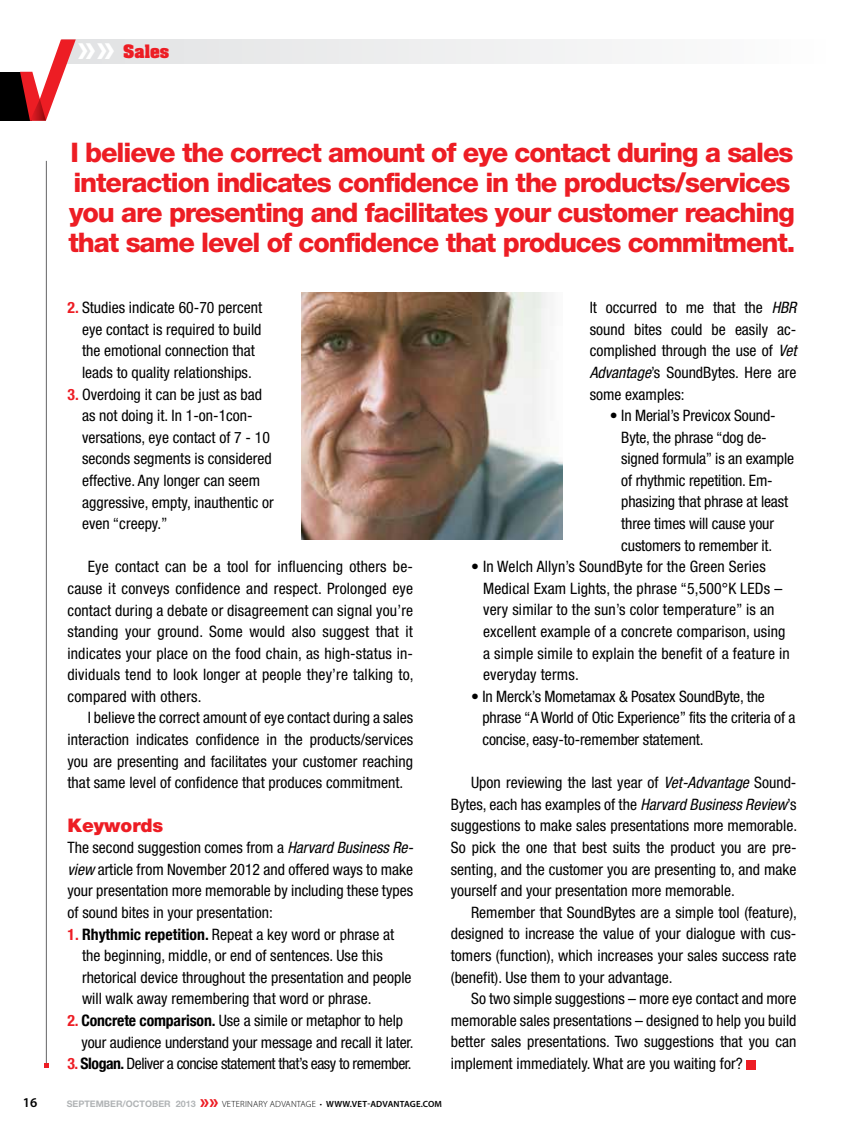
<style>
.page{position:relative;width:864px;height:1134px;background:#fff}
.page>*{position:absolute;margin:0;border:0;box-sizing:border-box;transform-origin:0 0}
.t1{font:800 27px/30px "Helvetica Neue";letter-spacing:-.04em;color:#ed1d24}
.t2{font:900 18.75px "Helvetica Neue";color:#ed1d24}
.t3{font:condensed 15.75px/21.6px "Helvetica Neue";color:#000}
.t4{font:condensed 15.75px "Helvetica Neue";letter-spacing:-.03em;color:#000}
.t5{font:700 15.75px "Aachen";color:#ed1d24}
.t6{font:600 13.5px "Myriad Pro";color:#000}
.t7{font:700 9px "Helvetica Neue";color:#b1b4b6}
.s1{font-family:"Interstate";font-size:30px;color:#fff}
.s2{font-weight:700;color:#ed1d24}
.s3{font-style:italic}
.s4{font-weight:700}
.s5{font-family:"Interstate";font-size:15px;color:#ed1d24}
.s6{font-family:"Myriad Pro";font-weight:300;color:#000}
.s7{font-family:"Myriad Pro";font-weight:600;color:#000}
</style>
<div class="page">
<div style="left:62px;top:39px;width:802px;height:25px;background:linear-gradient(to right,#e1e2e3,#fefefe)"></div>
<div style="left:0;top:72px;width:32px;height:49px;background:#000"></div>
<hr style="left:46px;top:161px;width:1px;height:905px;background:#636466">
<svg style="left:44px;top:1064px;width:4px;height:4px"></svg>
<svg style="left:20px;top:39px;width:56px;height:82px"></svg>
<div style="left:746px;top:1060px;width:10px;height:9px;background:#ed1d24"></div>
<img style="left:301px;top:293px;width:262px;height:247px">
<img style="left:863px;top:39px;width:1px;height:25px">
<p class="t5" style="left:77px;top:40px;width:94px"><span class="s1">»»</span> Sales</p>
<h1 class="t1" style="left:69px;top:137px;width:728px">I believe the correct amount of eye contact during a sales interaction indicates confidence in the products/services you are presenting and facilitates your customer reaching that same level of confidence that produces commitment.</h1>
<p class="t3" style="left:82px;top:297px;width:182px;text-indent:-15px"><span class="s2">2.</span> Studies indicate 60-70 percent eye contact is required to build the emotional connection that leads to quality relationships.</p>
<p class="t3" style="left:82px;top:383px;width:193px;text-indent:-15px"><span class="s2">3.</span> Overdoing it can be just as bad as not doing it. In 1-on-1con&shy;versations, eye contact of 7 - 10 seconds segments is considered effective. Any longer can seem aggressive, empty, inauthentic or even “creepy.”</p>
<p class="t3" style="left:68px;top:556px;width:348px;text-align:justify;text-indent:20px">Eye contact can be a tool for influencing others be&shy;cause it conveys confidence and respect. Prolonged eye contact during a debate or disagreement can signal you’re standing your ground. Some would also suggest that it indicates your place on the food chain, as high-status in&shy;dividuals tend to look longer at people they’re talking to, compared with others.</p>
<p class="t3" style="left:68px;top:707px;width:347px;text-align:justify;text-indent:20px">I believe the correct amount of eye contact during a sales interaction indicates confidence in the products/services you are presenting and facilitates your customer reaching that same level of confidence that produces commitment.</p>
<p class="t2" style="left:68px;top:814px;width:97px">Keywords</p>
<p class="t3" style="left:68px;top:837px;width:347px;text-align:justify">The second suggestion comes from a <span class="s3">Harvard Business Re&shy;view</span> article from November 2012 and offered ways to make your presentation more memorable by including these types of sound bites in your presentation:</p>
<p class="t3" style="left:82px;top:923px;width:331px;text-indent:-15px"><span class="s2">1.</span> <span class="s4">Rhythmic repetition.</span> Repeat a key word or phrase at the beginning, middle, or end of sentences. Use this rhetorical device throughout the presentation and people will walk away remembering that word or phrase.</p>
<p class="t3" style="left:82px;top:1009px;width:334px;text-indent:-14px"><span class="s2">2.</span> <span class="s4">Concrete comparison.</span> Use a simile or metaphor to help your audience understand your message and recall it later.</p>
<p class="t4" style="left:68px;top:1054px;width:346px"><span class="s2">3.</span> <span class="s4">Slogan.</span> Deliver a concise statement that’s easy to remember.</p>
<p class="t3" style="left:590px;top:297px;width:208px;text-align:justify">It occurred to me that the <span class="s3">HBR </span>sound bites could be easily ac&shy;complished through the use of <span class="s3">Vet Advantage</span>’s SoundBytes. Here are some examples:</p>
<p class="t3" style="left:621px;top:405px;width:174px;text-indent:-11px">• In Merial’s Previcox Sound-<br>Byte, the phrase “dog de&shy;signed formula” is an example of rhythmic repetition. Em&shy;phasizing that phrase at least three times will cause your customers to remember it.</p>
<p class="t3" style="left:483px;top:556px;width:308px;text-indent:-12px">• In Welch Allyn’s SoundByte for the Green Series Medical Exam Lights, the phrase “5,500°K LEDs – very similar to the sun’s color temperature” is an excellent example of a concrete comparison, using a simple simile to explain the benefit of a feature in everyday terms.</p>
<p class="t3" style="left:482px;top:685px;width:315px;text-indent:-11px">• In Merck’s Mometamax &amp; Posatex SoundByte, the phrase “A World of Otic Experience” fits the criteria of a concise, easy-to-remember statement.</p>
<p class="t3" style="left:451px;top:772px;width:348px;text-align:justify;text-indent:20px">Upon reviewing the last year of <span class="s3">Vet-Advantage</span> Sound-Bytes, each has examples of the <span class="s3">Harvard Business Review</span>’s suggestions to make sales presentations more memorable.<br>So pick the one that best suits the product you are pre&shy;senting, and the customer you are presenting to, and make yourself and your presentation more memorable.</p>
<p class="t3" style="left:451px;top:901px;width:348px;text-align:justify;text-indent:20px">Remember that SoundBytes are a simple tool (feature), designed to increase the value of your dialogue with cus&shy;tomers (function), which increases your sales success rate (benefit). Use them to your advantage.</p>
<p class="t3" style="left:451px;top:988px;width:347px;text-align:justify;text-indent:20px">So two simple suggestions – more eye contact and more memorable sales presentations – designed to help you build better sales presentations. Two suggestions that you can implement immediately. What are you waiting for?</p>
<p class="t6" style="left:23px;top:1094px;width:16px">16</p>
<p class="t7" style="left:67px;top:1098px;width:377px">SEPTEMBER/OCTOBER 2013 <span class="s5">»»</span> <span class="s6">VETERINARY ADVANTAGE •</span> <span class="s7">WWW.VET-ADVANTAGE.COM</span></p>
</div>
